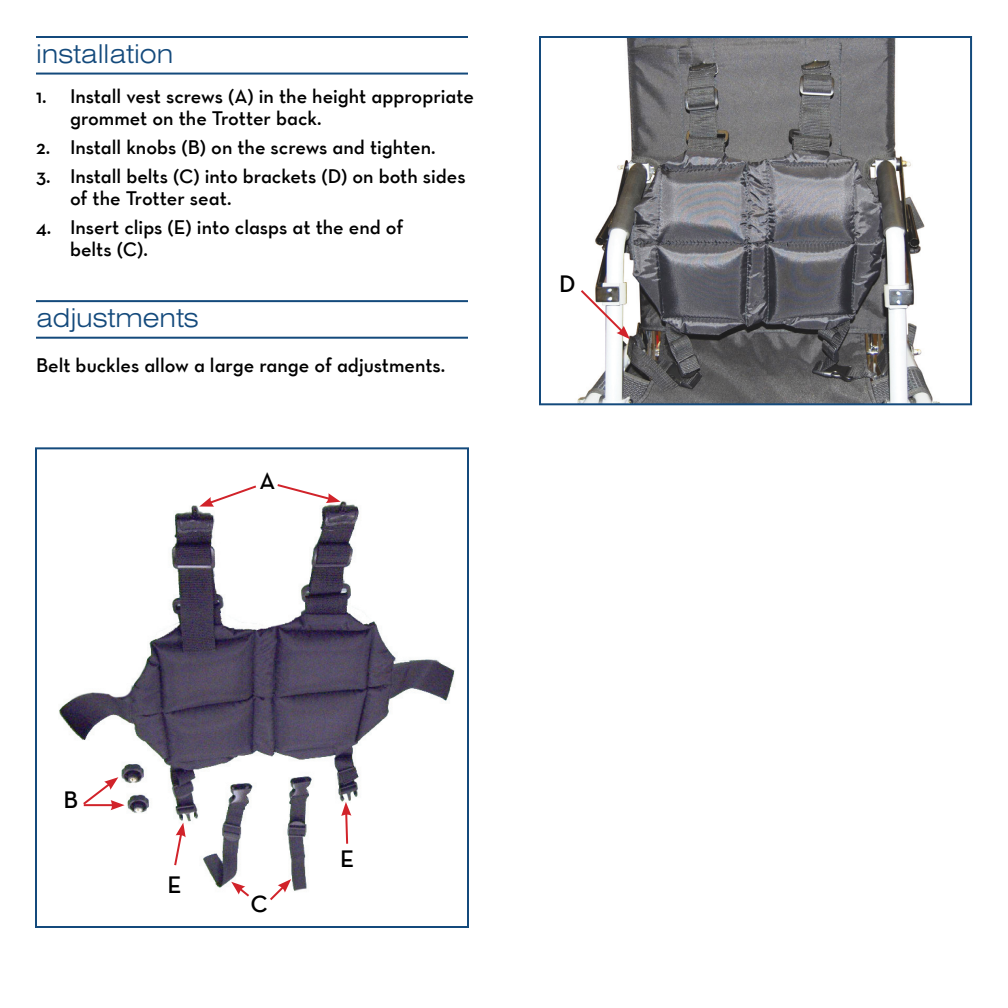
<style>
.page{position:relative;width:1008px;height:1008px;background:#fff}
.page>*{position:absolute;margin:0;border:0;box-sizing:border-box;transform-origin:0 0}
.t1{font:300 expanded 26px "Swiss 721 BT";color:#144a7c}
.Body_Text{font:24.2px "Neutraface Text TT Demi Alt";color:#000}
.Body_Text-2{font:20px/22px "Neutraface Text TT Demi Alt";color:#000}
</style>
<div class="page">
<hr style="left:36px;top:36px;width:432px;height:2px;background:#144a7c">
<hr style="left:36px;top:73px;width:432px;height:2px;background:#144a7c">
<hr style="left:36px;top:300px;width:432px;height:2px;background:#144a7c">
<hr style="left:36px;top:337px;width:432px;height:2px;background:#144a7c">
<img style="left:577px;top:39px;width:361px;height:363px">
<div style="left:539px;top:36px;width:433px;height:369px;border:2px solid #144a7c"></div>
<img style="left:59px;top:501px;width:396px;height:390px">
<div style="left:35px;top:447px;width:434px;height:481px;border:2px solid #144a7c"></div>
<svg style="left:275px;top:484px;width:66px;height:19px"></svg>
<svg style="left:199px;top:485px;width:59px;height:22px"></svg>
<svg style="left:81px;top:777px;width:44px;height:33px"></svg>
<svg style="left:268px;top:879px;width:23px;height:22px"></svg>
<svg style="left:231px;top:882px;width:20px;height:15px"></svg>
<svg style="left:341px;top:802px;width:10px;height:44px"></svg>
<svg style="left:173px;top:823px;width:13px;height:44px"></svg>
<svg style="left:579px;top:288px;width:51px;height:51px"></svg>
<p class="t1" style="left:36px;top:38px;width:139px">installation</p>
<p class="Body_Text-2" style="left:70px;top:85px;width:406px;text-indent:-34px">1. Install vest screws (A) in the height appropriate grommet on the Trotter back.</p>
<p class="Body_Text-2" style="left:36px;top:136px;width:401px">2. Install knobs (B) on the screws and tighten.</p>
<p class="Body_Text-2" style="left:70px;top:165px;width:397px;text-indent:-34px">3. Install belts (C) into brackets (D) on both sides of the Trotter seat.</p>
<p class="Body_Text-2" style="left:70px;top:216px;width:335px;text-indent:-34px">4. Insert clips (E) into clasps at the end of belts (C).</p>
<p class="t1" style="left:36px;top:302px;width:164px">adjustments</p>
<p class="Body_Text-2" style="left:36px;top:354px;width:411px">Belt buckles allow a large range of adjustments.</p>
<p class="Body_Text" style="left:260px;top:465px;width:17px">A</p>
<p class="Body_Text" style="left:559px;top:269px;width:18px">D</p>
<p class="Body_Text" style="left:63px;top:784px;width:16px">B</p>
<p class="Body_Text" style="left:168px;top:869px;width:16px">E</p>
<p class="Body_Text" style="left:251px;top:889px;width:19px">C</p>
<p class="Body_Text" style="left:340px;top:844px;width:16px">E</p>
</div>
